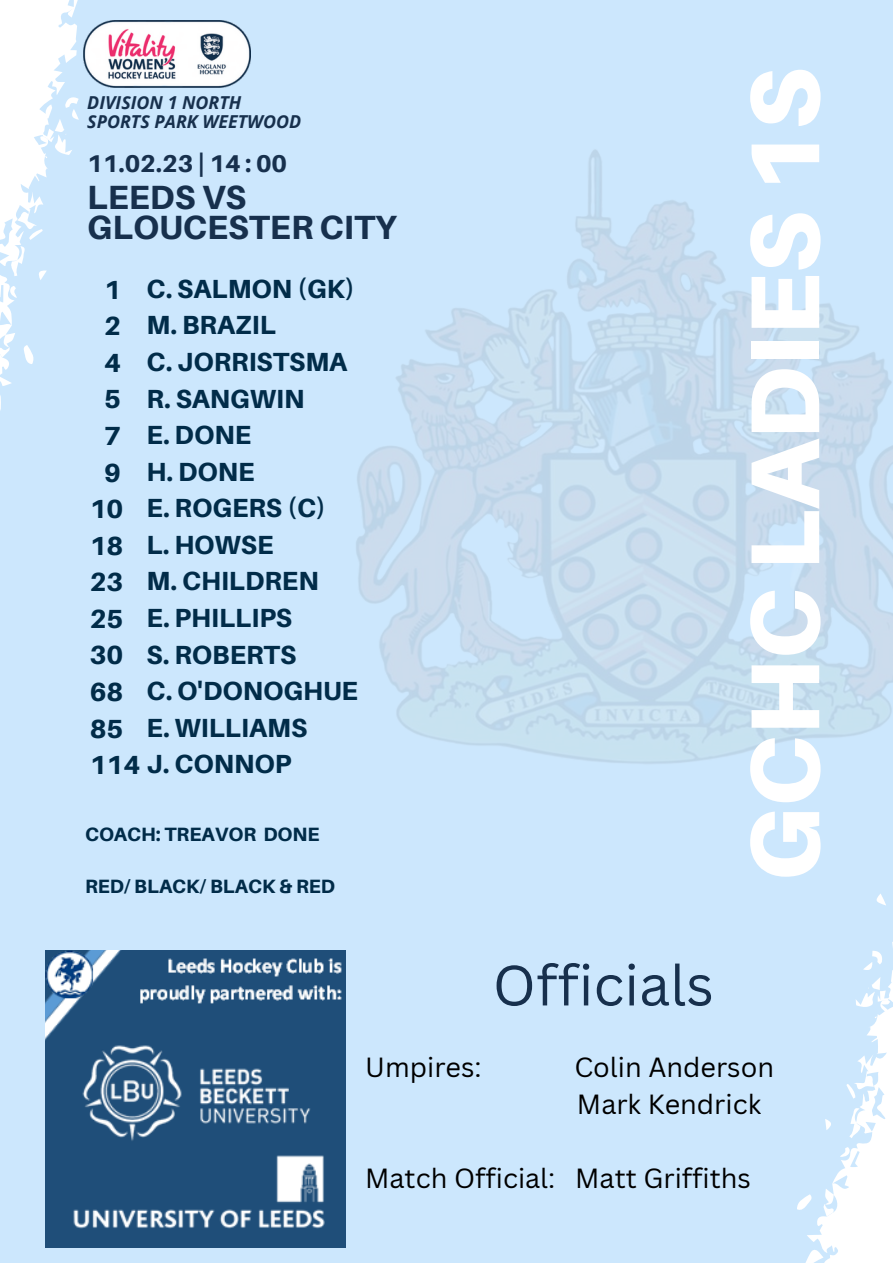
<style>
.page{position:relative;width:893px;height:1264px;background:#fff}
.page>*{position:absolute;margin:0;border:0;box-sizing:border-box;transform-origin:0 0}
.t1{font:900 98.1px "Aileron";color:#fff}
.t2{font:55.5px "Canva Sans";color:#17304d}
.t3{font:800 33.6px/30.3px "Aileron";color:#17304d}
.t4{font:27px/37px "Canva Sans";color:#000}
.t5{font:800 26.25px/36.6px "Aileron";color:#012c49;text-align:center}
.t6{font:800 24.3px "Aileron";color:#17304d}
.t7{font:800 19.2px "Aileron";color:#012c49}
.t8{font:italic 700 17.85px/19px "Open Sans";color:#17304d}
</style>
<div class="page">
<div style="left:0;top:0;width:892px;height:1262px;background:#cce7fd"></div>
<img style="left:257px;top:134px;width:635px;height:763px">
<svg style="left:0;top:0;width:115px;height:500px;fill:#cce7fd"></svg>
<svg style="left:66px;top:0;width:14px;height:18px"></svg>
<svg style="left:0;top:331px;width:38px;height:34px"></svg>
<svg style="left:8px;top:227px;width:39px;height:71px"></svg>
<svg style="left:37px;top:94px;width:44px;height:64px"></svg>
<img style="left:46px;top:950px;width:299px;height:297px">
<svg style="left:746px;top:785px;width:146px;height:477px;fill:#cce7fd"></svg>
<svg style="left:844px;top:1106px;width:21px;height:33px"></svg>
<svg style="left:794px;top:1188px;width:42px;height:30px"></svg>
<svg style="left:843px;top:1083px;width:15px;height:16px"></svg>
<svg style="left:822px;top:1118px;width:11px;height:13px"></svg>
<svg style="left:839px;top:1145px;width:12px;height:14px"></svg>
<svg style="left:854px;top:400px;width:38px;height:618px;background:#cbe2f6"></svg>
<img style="left:84px;top:20px;width:166px;height:68px">
<p class="t8" style="left:87px;top:92px;width:215px">DIVISION 1 NORTH<br>SPORTS PARK WEETWOOD</p>
<p class="t6" style="left:87px;top:148px;width:201px">11.02.23 | 14 : 00</p>
<p class="t3" style="left:87px;top:181px;width:311px">LEEDS VS<br>GLOUCESTER CITY</p>
<p class="t5" style="left:147px;top:270px;width:210px">C. SALMON (GK)</p>
<p class="t5" style="left:147px;top:306px;width:131px">M. BRAZIL</p>
<p class="t5" style="left:147px;top:343px;width:202px">C. JORRISTSMA</p>
<p class="t5" style="left:147px;top:379px;width:159px">R. SANGWIN</p>
<p class="t5" style="left:147px;top:416px;width:106px">E. DONE</p>
<p class="t5" style="left:147px;top:452px;width:109px">H. DONE</p>
<p class="t5" style="left:147px;top:489px;width:181px">E. ROGERS (C)</p>
<p class="t5" style="left:147px;top:526px;width:128px">L. HOWSE</p>
<p class="t5" style="left:147px;top:562px;width:174px">M. CHILDREN</p>
<p class="t5" style="left:147px;top:599px;width:147px">E. PHILLIPS</p>
<p class="t5" style="left:147px;top:635px;width:151px">S. ROBERTS</p>
<p class="t5" style="left:147px;top:672px;width:213px">C. O'DONOGHUE</p>
<p class="t5" style="left:147px;top:708px;width:162px">E. WILLIAMS</p>
<p class="t5" style="left:90px;top:745px;width:203px">114 J. CONNOP</p>
<p class="t5" style="left:90px;top:270px;width:35px">1<br>2<br>4<br>5<br>7<br>9<br>10<br>18<br>23<br>25<br>30<br>68<br>85</p>
<p class="t7" style="left:85px;top:822px;width:236px">COACH: TREAVOR DONE</p>
<p class="t7" style="left:85px;top:874px;width:251px">RED/ BLACK/ BLACK &amp; RED</p>
<h2 class="t2" style="left:492px;top:946px;width:223px">Officials</h2>
<h1 class="t1" style="left:724px;top:882px;width:815px;rotate:-90deg">GCHC LADIES 1S</h1>
<p class="t4" style="left:365px;top:1047px;width:118px">Umpires:</p>
<p class="t4" style="left:574px;top:1047px;width:201px">Colin Anderson<br>Mark Kendrick</p>
<p class="t4" style="left:365px;top:1159px;width:387px">Match Official: Matt Griffiths</p>
</div>
